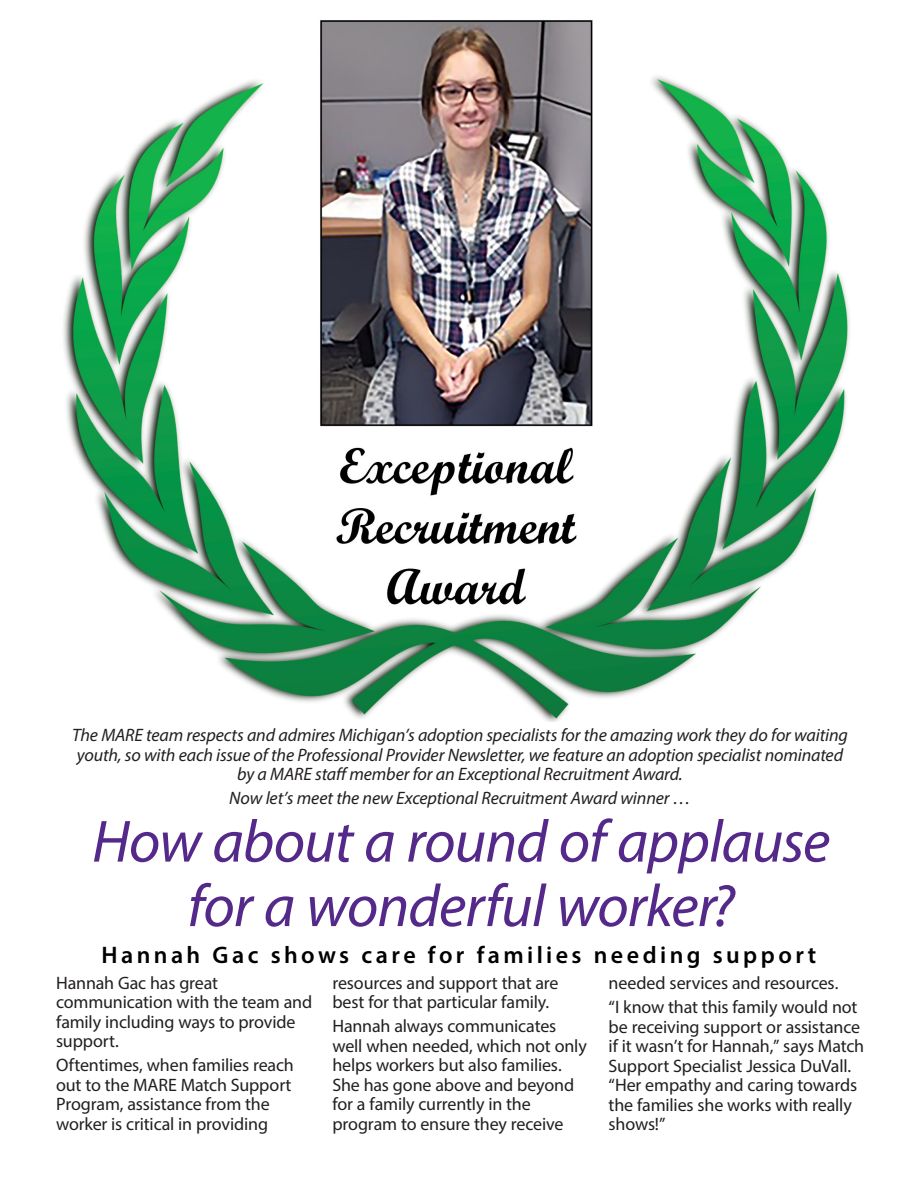
<style>
.page{position:relative;width:918px;height:1188px;background:#fff}
.page>*{position:absolute;margin:0;border:0;box-sizing:border-box;transform-origin:0 0}
.t1{font:italic 60px/64.5px "Myriad Pro";letter-spacing:-.015em;color:#542989;text-align:center}
.Subheadline{font:600 24px "Myriad Pro";letter-spacing:.14em;color:#000}
.t2{font:18px/19.5px "Myriad Pro";letter-spacing:-.01em;color:#231f20}
.t3{font:italic 18px/19.5px "Myriad Pro";letter-spacing:-.01em;color:#231f20;text-align:center}
</style>
<div class="page">
<img style="left:63px;top:20px;width:787px;height:702px">
<p class="t3" style="left:72px;top:725px;width:777px">The MARE team respects and admires Michigan’s adoption specialists for the amazing work they do for waiting youth, so with each issue of the Professional Provider Newsletter, we feature an adoption specialist nominated by a MARE staff member for an Exceptional Recruitment Award.</p>
<p class="t3" style="left:229px;top:788px;width:463px">Now let’s meet the new Exceptional Recruitment Award winner …</p>
<p class="t1" style="left:92px;top:808px;width:740px">How about a round of applause for a wonderful worker?</p>
<p class="Subheadline" style="left:102px;top:940px;width:716px">Hannah Gac shows care for families needing support</p>
<p class="t2" style="left:56px;top:972px;width:258px">Hannah Gac has great communication with the team and family including ways to provide support.</p>
<p class="t2" style="left:56px;top:1055px;width:239px">Oftentimes, when families reach out to the MARE Match Support<br>Program, assistance from the worker is critical in providing</p>
<p class="t2" style="left:332px;top:972px;width:228px">resources and support that are best for that particular family.</p>
<p class="t2" style="left:332px;top:1016px;width:256px">Hannah always communicates well when needed, which not only helps workers but also families.<br>She has gone above and beyond for a family currently in the program to ensure they receive</p>
<p class="t2" style="left:609px;top:973px;width:231px">needed services and resources.</p>
<p class="t2" style="left:609px;top:997px;width:257px">“I know that this family would not be receiving support or assistance if it wasn’t for Hannah,” says Match<br>Support Specialist Jessica DuVall. “Her empathy and caring towards the families she works with really shows!”</p>
</div>
